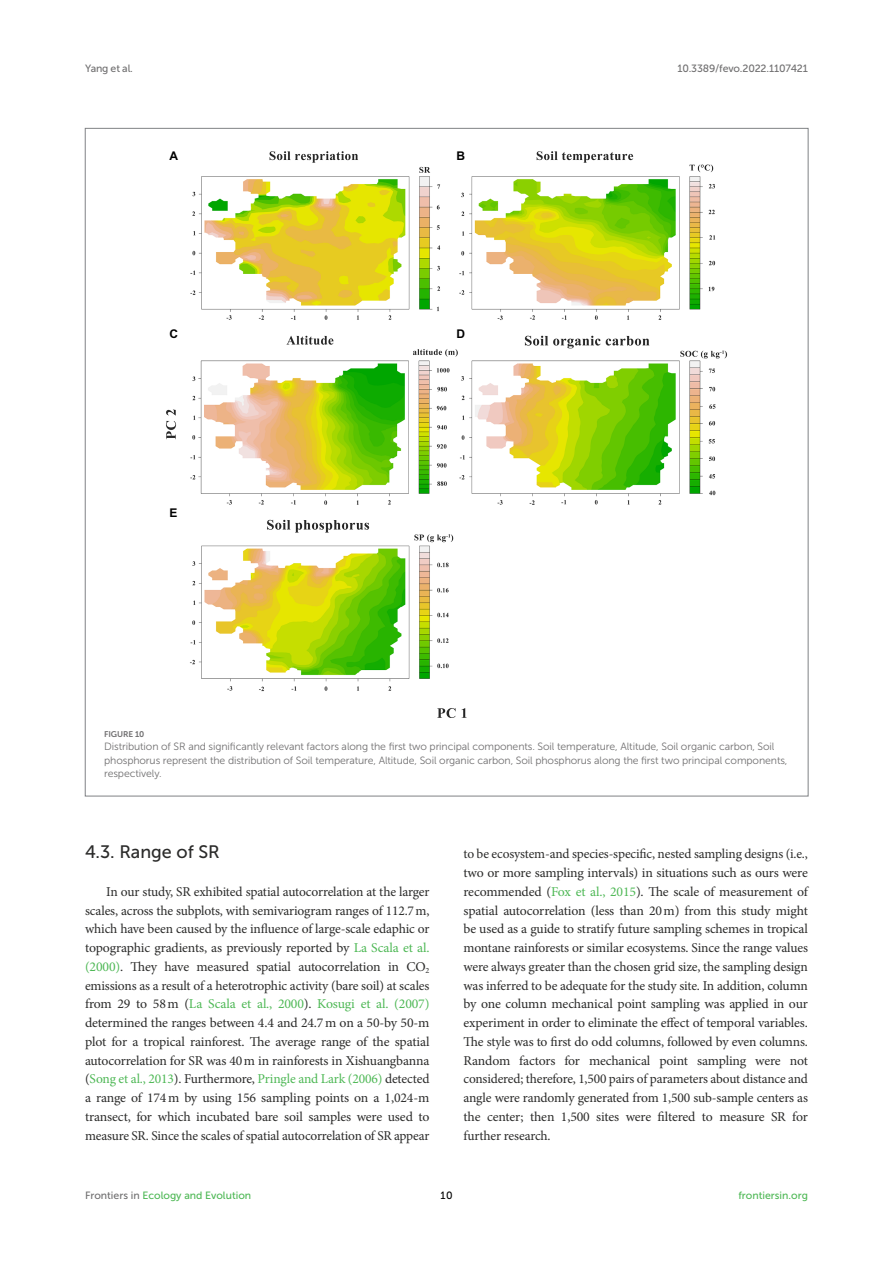
<style>
.page{position:relative;width:893px;height:1263px;background:#fff}
.page>*{position:absolute;margin:0;border:0;box-sizing:border-box;transform-origin:0 0}
.HEAD_2{font:18px "Museo Sans 500";color:#2b2b2a}
.TEXT_FLUSH{font:13.5px/18.8px "Minion Pro";letter-spacing:-.015em;color:#2b2b2a;text-align:justify}
.t1{font:700 12px "Arial";color:#000}
.FIG_LEG{font:10.5px/13.5px "Museo Sans 300";letter-spacing:-.01em;color:#706f70}
.t2{font:10.5px "Museo Sans 500";color:#4eb855}
.t3{font:10.5px "Museo Sans 500";letter-spacing:-.015em;color:#706f70}
.t4{font:10.5px "Museo Sans 500";color:#000}
.FIG_HD{font:8.25px "Museo Sans 700";letter-spacing:-.01em;color:#706f70}
.s1{color:#4eb855}
.s2{color:#706f70}
</style>
<div class="page">
<img style="left:166px;top:151px;width:561px;height:567px">
<p class="t3" style="left:85px;top:63px;width:49px">Yang et al.</p>
<p class="t3" style="left:677px;top:63px;width:132px">10.3389/fevo.2022.1107421</p>
<p class="t1" style="left:169px;top:147px;width:10px">A</p>
<p class="t1" style="left:456px;top:147px;width:10px">B</p>
<p class="t1" style="left:169px;top:326px;width:10px">C</p>
<p class="t1" style="left:456px;top:326px;width:10px">D</p>
<p class="t1" style="left:169px;top:504px;width:10px">E</p>
<p class="FIG_HD" style="left:104px;top:729px;width:42px">FIGURE 10</p>
<p class="FIG_LEG" style="left:104px;top:740px;width:685px">Distribution of SR and significantly relevant factors along the first two principal components. Soil temperature, Altitude, Soil organic carbon, Soil phosphorus represent the distribution of Soil temperature, Altitude, Soil organic carbon, Soil phosphorus along the first two principal components, respectively.</p>
<p class="HEAD_2" style="left:85px;top:842px;width:136px">4.3. Range of SR</p>
<p class="TEXT_FLUSH" style="left:85px;top:882px;width:346px;text-indent:21px">In our study, SR exhibited spatial autocorrelation at the larger scales, across the subplots, with semivariogram ranges of 112.7m, which have been caused by the influence of large-scale edaphic or topographic gradients, as previously reported by <span class="s1">La Scala et al. (2000)</span>. They have measured spatial autocorrelation in CO<sub>2 </sub>emissions as a result of a heterotrophic activity (bare soil) at scales from 29 to 58m (<span class="s1">La Scala et al., 2000</span>). <span class="s1">Kosugi et al. (2007) </span>determined the ranges between 4.4 and 24.7m on a 50-by 50-m plot for a tropical rainforest. The average range of the spatial autocorrelation for SR was 40m in rainforests in Xishuangbanna (<span class="s1">Song et al., 2013</span>). Furthermore, <span class="s1">Pringle and Lark (2006)</span> detected a range of 174m by using 156 sampling points on a 1,024-m transect, for which incubated bare soil samples were used to measure SR. Since the scales of spatial autocorrelation of SR appear</p>
<p class="TEXT_FLUSH" style="left:463px;top:845px;width:346px">to be ecosystem-and species-specific, nested sampling designs (i.e., two or more sampling intervals) in situations such as ours were recommended (<span class="s1">Fox et al., 2015</span>). The scale of measurement of spatial autocorrelation (less than 20m) from this study might be used as a guide to stratify future sampling schemes in tropical montane rainforests or similar ecosystems. Since the range values were always greater than the chosen grid size, the sampling design was inferred to be adequate for the study site. In addition, column by one column mechanical point sampling was applied in our experiment in order to eliminate the effect of temporal variables.<br>The style was to first do odd columns, followed by even columns.<br>Random factors for mechanical point sampling were not considered; therefore, 1,500 pairs of parameters about distance and angle were randomly generated from 1,500 sub-sample centers as the center; then 1,500 sites were filtered to measure SR for further research.</p>
<p class="t2" style="left:85px;top:1190px;width:168px"><span class="s2">Frontiers in</span> Ecology and Evolution</p>
<p class="t4" style="left:440px;top:1190px;width:14px">10</p>
<p class="t2" style="left:738px;top:1190px;width:71px">frontiersin.org</p>
</div>
